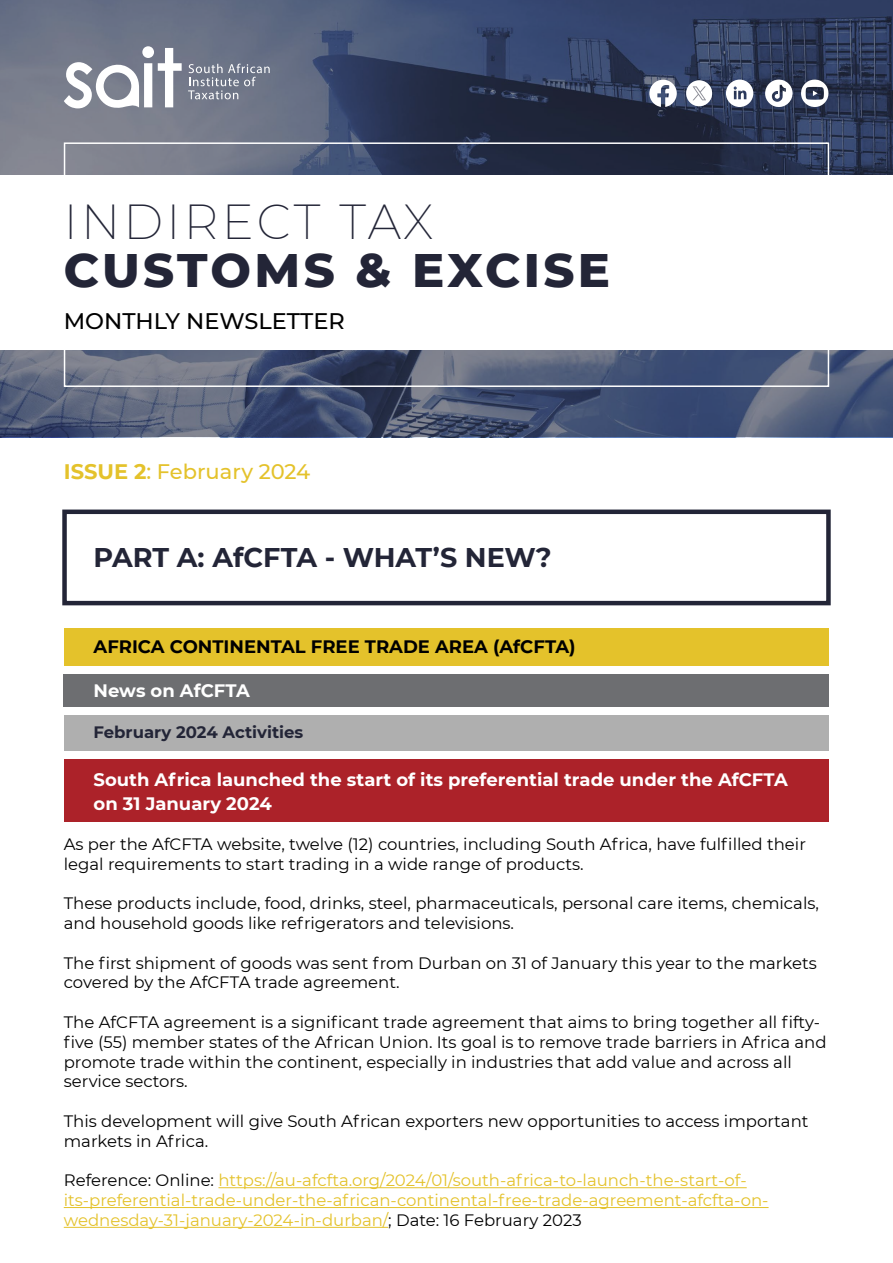
<style>
.page{position:relative;width:893px;height:1263px;background:#fff}
.page>*{position:absolute;margin:0;border:0;box-sizing:border-box;transform-origin:0 0}
.t1{font:800 48px "Montserrat";letter-spacing:.07em;color:#232537}
.t2{font:200 48px "Montserrat";letter-spacing:.07em;color:#232537}
.t3{font:700 27px "Montserrat";color:#232537}
.t4{font:500 22.5px "Montserrat";color:#000}
.t5{font:500 21px "Montserrat";color:#e4c22b}
.t6{font:700 18px/24px "Montserrat";color:#fff}
.t7{font:700 18px "Montserrat";color:#000}
.t8{font:16.5px/19.8px "Montserrat";color:#000}
.t9{font:16.5px/19.8px "Montserrat";color:#e4c22b}
.t10{font:700 16.5px "Montserrat";color:#232537}
.s1{font-weight:700}
.s2{color:#000}
</style>
<div class="page">
<div style="left:64px;top:674px;width:765px;height:32px;background:#6d6e71"></div>
<div style="left:64px;top:759px;width:764px;height:62px;background:#ac2229"></div>
<div style="left:64px;top:628px;width:764px;height:38px;background:#e4c22b"></div>
<div style="left:64px;top:715px;width:764px;height:35px;background:#afafaf"></div>
<svg style="left:1px;top:0;width:892px;height:437px;background:#48526e"></svg>
<div style="left:64px;top:142px;width:765px;height:245px;border:2px solid #fff"></div>
<div style="left:62px;top:509px;width:769px;height:96px;border:4px solid #232537"></div>
<svg style="left:64px;top:46px;width:118px;height:63px"></svg>
<svg style="left:188px;top:64px;width:82px;height:35px;background:#858b9a"></svg>
<div style="left:1px;top:175px;width:892px;height:175px;background:#fff"></div>
<hr style="left:218px;top:1187px;width:529px;height:1px;background:#e4c22b">
<hr style="left:64px;top:1207px;width:705px;height:1px;background:#e4c22b">
<hr style="left:64px;top:1227px;width:324px;height:1px;background:#e4c22b">
<svg style="left:649px;top:80px;width:28px;height:27px"></svg>
<svg style="left:689px;top:84px;width:18px;height:20px"></svg>
<svg style="left:689px;top:80px;width:18px;height:4px"></svg>
<hr style="left:686px;top:104px;width:26px;height:2px;background:#fff">
<hr style="left:686px;top:80px;width:3px;height:26px;background:#fff">
<svg style="left:707px;top:80px;width:5px;height:26px"></svg>
<svg style="left:726px;top:80px;width:27px;height:27px"></svg>
<svg style="left:765px;top:79px;width:28px;height:28px"></svg>
<svg style="left:801px;top:79px;width:28px;height:28px"></svg>
<h1 class="t2" style="left:64px;top:189px;width:371px">INDIRECT TAX</h1>
<h1 class="t1" style="left:64px;top:234px;width:548px">CUSTOMS &amp; EXCISE</h1>
<h3 class="t4" style="left:64px;top:305px;width:283px">MONTHLY NEWSLETTER</h3>
<p class="t5" style="left:64px;top:457px;width:248px"><span class="s1">ISSUE 2</span>: February 2024</p>
<h2 class="t3" style="left:94px;top:538px;width:460px">PART A: AfCFTA - WHAT’S NEW?</h2>
<p class="t7" style="left:94px;top:634px;width:484px">AFRICA CONTINENTAL FREE TRADE AREA (AfCFTA)</p>
<p class="t6" style="left:94px;top:677px;width:158px">News on AfCFTA</p>
<p class="t10" style="left:94px;top:720px;width:211px">February 2024 Activities</p>
<p class="t6" style="left:94px;top:767px;width:696px">South Africa launched the start of its preferential trade under the AfCFTA on 31 January 2024</p>
<p class="t8" style="left:64px;top:833px;width:744px">As per the AfCFTA website, twelve (12) countries, including South Africa, have fulfilled their legal requirements to start trading in a wide range of products.</p>
<p class="t8" style="left:64px;top:893px;width:757px">These products include, food, drinks, steel, pharmaceuticals, personal care items, chemicals, and household goods like refrigerators and televisions.</p>
<p class="t8" style="left:64px;top:952px;width:754px">The first shipment of goods was sent from Durban on 31 of January this year to the markets covered by the AfCFTA trade agreement.</p>
<p class="t8" style="left:64px;top:1012px;width:764px">The AfCFTA agreement is a significant trade agreement that aims to bring together all fifty&shy;five (55) member states of the African Union. Its goal is to remove trade barriers in Africa and promote trade within the continent, especially in industries that add value and across all service sectors.</p>
<p class="t8" style="left:64px;top:1111px;width:746px">This development will give South African exporters new opportunities to access important markets in Africa.</p>
<p class="t9" style="left:64px;top:1170px;width:706px"><span class="s2">Reference: Online:</span> https://au-afcfta.org/2024/01/south-africa-to-launch-the-start-of&shy;its-preferential-trade-under-the-african-continental-free-trade-agreement-afcfta-on&shy;wednesday-31-january-2024-in-durban/<span class="s2">; Date: 16 February 2023</span></p>
</div>
